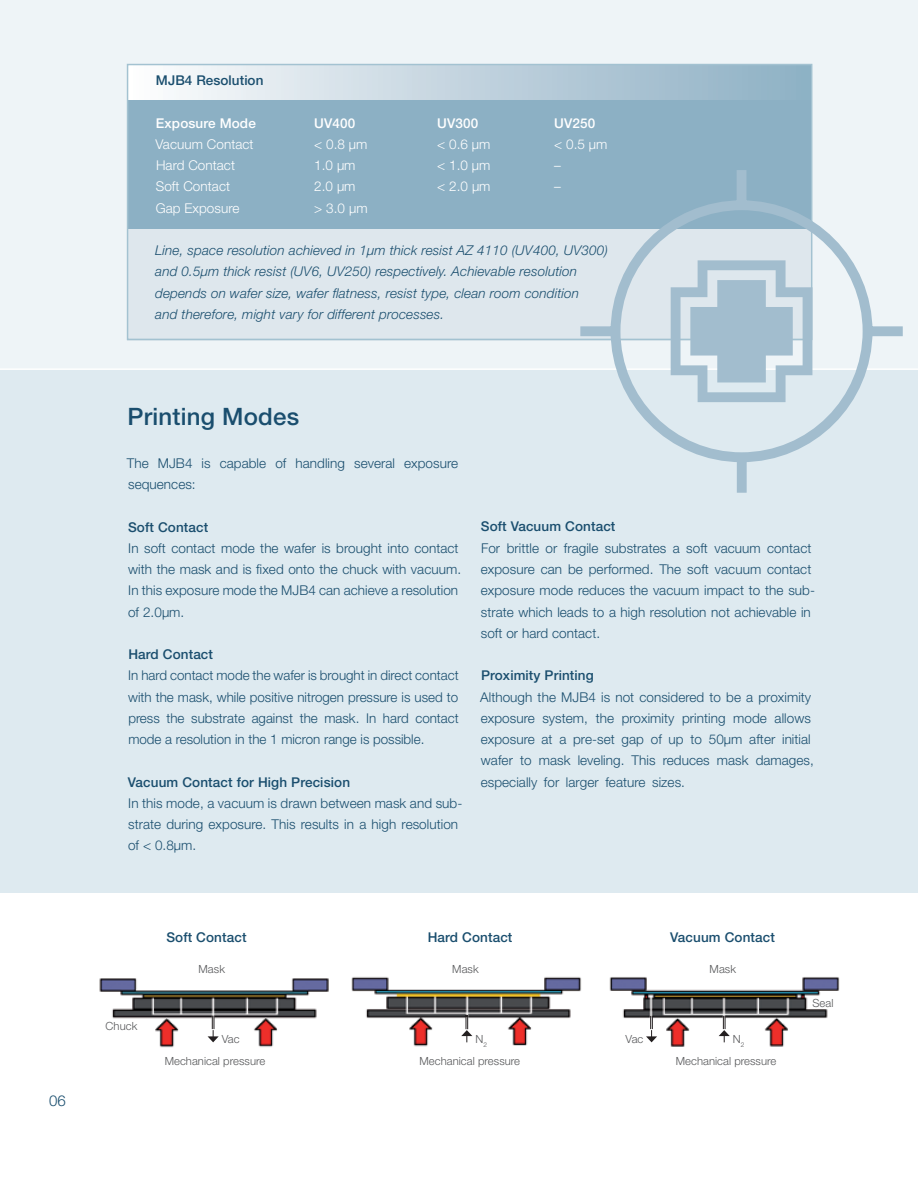
<style>
.page{position:relative;width:918px;height:1188px;background:#fff}
.page>*{position:absolute;margin:0;border:0;box-sizing:border-box;transform-origin:0 0}
.t1{font:500 24px "Helvetica Neue";letter-spacing:.01em;color:#1a4e6e}
.t2{font:300 15px "Helvetica Neue";color:#1a4e6e}
.t3{font:300 13.5px/21.3px "Helvetica Neue";letter-spacing:.005em;color:#1a4e6e}
.t4{font:italic 300 13.5px/21.3px "Helvetica Neue";letter-spacing:.01em;color:#1a4e6e}
.t5{font:500 13.5px "Helvetica Neue";letter-spacing:.01em;color:#1a4e6e}
.t6{font:300 13.5px "Helvetica Neue";letter-spacing:.005em;color:#fff}
.t7{font:500 13.5px "Helvetica Neue";letter-spacing:.01em;color:#fff}
.t8{font:300 11.25px/22px "Helvetica Neue";letter-spacing:.005em;color:#57585a}
</style>
<div class="page">
<div style="left:0;top:0;width:918px;height:893px;background:#deeaf0"></div>
<div style="left:0;top:0;width:918px;height:369px;background:#eef4f7"></div>
<img style="left:99px;top:978px;width:230px;height:70px">
<svg style="left:208px;top:1016px;width:11px;height:26px"></svg>
<img style="left:351px;top:977px;width:231px;height:70px">
<div style="left:128px;top:65px;width:684px;height:244px;background:#8cb0c4"></div>
<div style="left:128px;top:65px;width:684px;height:34px;background:linear-gradient(to right,#fcfcfd,#8caec3)"></div>
<div style="left:128px;top:229px;width:684px;height:111px;background:#dee7ed"></div>
<div style="left:127px;top:64px;width:685px;height:276px;border:2px solid #a3c2d1"></div>
<svg style="left:461px;top:1016px;width:11px;height:26px"></svg>
<img style="left:609px;top:977px;width:231px;height:70px">
<svg style="left:719px;top:1016px;width:11px;height:26px"></svg>
<svg style="left:646px;top:1016px;width:11px;height:26px"></svg>
<hr style="left:0;top:368px;width:918px;height:2px;background:#fff">
<svg style="left:571px;top:160px;width:332px;height:333px"></svg>
<svg style="left:671px;top:260px;width:141px;height:142px"></svg>
<p class="t2" style="left:49px;top:1091px;width:18px">06</p>
<p class="t5" style="left:156px;top:72px;width:109px">MJB4 Resolution</p>
<p class="t7" style="left:156px;top:115px;width:101px">Exposure Mode</p>
<p class="t7" style="left:314px;top:115px;width:43px">UV400</p>
<p class="t7" style="left:437px;top:115px;width:43px">UV300</p>
<p class="t7" style="left:554px;top:115px;width:43px">UV250</p>
<p class="t6" style="left:156px;top:136px;width:99px">Vacuum Contact</p>
<p class="t6" style="left:314px;top:136px;width:55px">&lt; 0.8 μm</p>
<p class="t6" style="left:437px;top:136px;width:55px">&lt; 0.6 μm</p>
<p class="t6" style="left:554px;top:136px;width:55px">&lt; 0.5 μm</p>
<p class="t6" style="left:156px;top:157px;width:81px">Hard Contact</p>
<p class="t6" style="left:314px;top:157px;width:43px">1.0 μm</p>
<p class="t6" style="left:437px;top:157px;width:55px">&lt; 1.0 μm</p>
<p class="t6" style="left:554px;top:157px;width:8px">–</p>
<p class="t6" style="left:156px;top:178px;width:76px">Soft Contact</p>
<p class="t6" style="left:314px;top:178px;width:43px">2.0 μm</p>
<p class="t6" style="left:437px;top:178px;width:55px">&lt; 2.0 μm</p>
<p class="t6" style="left:554px;top:178px;width:8px">–</p>
<p class="t6" style="left:156px;top:200px;width:85px">Gap Exposure</p>
<p class="t6" style="left:314px;top:200px;width:55px">&gt; 3.0 μm</p>
<p class="t4" style="left:155px;top:239px;width:454px">Line, space resolution achieved in 1μm thick resist AZ 4110 (UV400, UV300) and 0.5µm thick resist (UV6, UV250) respectively. Achievable resolution depends on wafer size, wafer flatness, resist type, clean room condition<br>and therefore, might vary for different processes.</p>
<h1 class="t1" style="left:128px;top:402px;width:173px">Printing Modes</h1>
<p class="t3" style="left:127px;top:452px;width:333px">The MJB4 is capable of handling several exposure sequences:</p>
<p class="t5" style="left:128px;top:519px;width:82px">Soft Contact</p>
<p class="t3" style="left:128px;top:537px;width:335px">In soft contact mode the wafer is brought into contact with the mask and is fixed onto the chuck with vacuum.<br>In this exposure mode the MJB4 can achieve a resolution of 2.0μm.</p>
<p class="t5" style="left:128px;top:646px;width:86px">Hard Contact</p>
<p class="t3" style="left:128px;top:665px;width:332px;text-align:justify">In hard contact mode the wafer is brought in direct contact with the mask, while positive nitrogen pressure is used to press the substrate against the mask. In hard contact mode a resolution in the 1 micron range is possible.</p>
<p class="t5" style="left:128px;top:774px;width:224px">Vacuum Contact for High Precision</p>
<p class="t3" style="left:128px;top:792px;width:336px">In this mode, a vacuum is drawn between mask and sub&shy;strate during exposure. This results in a high resolution of &lt; 0.8µm.</p>
<p class="t5" style="left:481px;top:519px;width:136px">Soft Vacuum Contact</p>
<p class="t3" style="left:481px;top:537px;width:336px">For brittle or fragile substrates a soft vacuum contact exposure can be performed. The soft vacuum contact exposure mode reduces the vacuum impact to the sub&shy;strate which leads to a high resolution not achievable in soft or hard contact.</p>
<p class="t5" style="left:481px;top:667px;width:114px">Proximity Printing</p>
<p class="t3" style="left:480px;top:686px;width:335px">Although the MJB4 is not considered to be a proximity exposure system, the proximity printing mode allows exposure at a pre-set gap of up to 50μm after initial wafer to mask leveling. This reduces mask damages, especially for larger feature sizes.</p>
<p class="t8" style="left:106px;top:1015px;width:33px">Chuck</p>
<p class="t5" style="left:166px;top:929px;width:82px">Soft Contact</p>
<p class="t5" style="left:428px;top:929px;width:86px">Hard Contact</p>
<p class="t5" style="left:670px;top:929px;width:106px">Vacuum Contact</p>
<p class="t8" style="left:199px;top:957px;width:28px">Mask</p>
<p class="t8" style="left:452px;top:957px;width:28px">Mask</p>
<p class="t8" style="left:710px;top:957px;width:28px">Mask</p>
<p class="t8" style="left:165px;top:1028px;width:102px;text-indent:57px">Vac<br>Mechanical pressure</p>
<p class="t8" style="left:420px;top:1028px;width:102px;text-indent:56px">N<sub>2<br></sub>Mechanical pressure</p>
<p class="t8" style="left:626px;top:1028px;width:19px">Vac</p>
<p class="t8" style="left:676px;top:1028px;width:102px;text-indent:57px">N<sub>2<br></sub>Mechanical pressure</p>
<p class="t8" style="left:812px;top:991px;width:23px">Seal</p>
</div>
